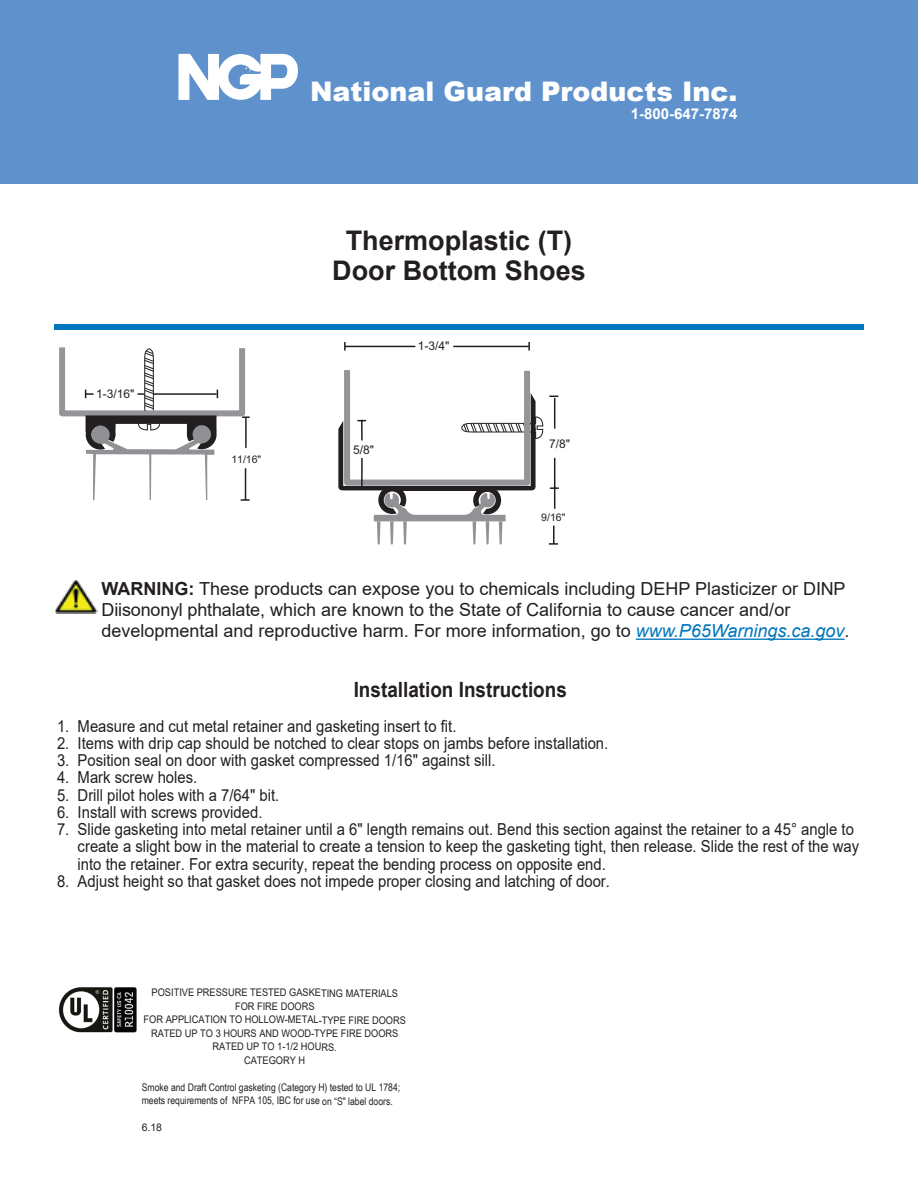
<style>
.page{position:relative;width:918px;height:1188px;background:#fff}
.page>*{position:absolute;margin:0;border:0;box-sizing:border-box;transform-origin:0 0}
.t1{font:700 27px/30px "Arial";color:#231f20;text-align:center}
.t2{font:900 27px "Arial";color:#fff}
.t3{font:700 21px "Arial";color:#231f20;scale:.9 1}
.t4{font:18px/21px "Arial";color:#231f20}
.t5{font:16.5px/17.2px "Arial";color:#231f20;scale:.9 1}
.t6{font:700 15px "Arial";color:#fff}
.t7{font:12px "Arial";color:#231f20}
.t8{font:10.5px/13.5px "Arial";letter-spacing:-.005em;color:#231f20;text-align:center;scale:.88 1}
.t9{font:10.5px/13.5px "Arial Narrow";letter-spacing:-.005em;color:#231f20}
.t10{font:10.5px "Arial";letter-spacing:-.005em;color:#231f20}
.s1{font-weight:700}
.s2{font-style:italic;color:#0076be}
</style>
<div class="page">
<div style="left:0;top:0;width:918px;height:184px;background:#5f92cd"></div>
<svg style="left:178px;top:54px;width:120px;height:46px"></svg>
<div style="left:54px;top:324px;width:810px;height:6px;background:#0076be"></div>
<img style="left:58px;top:987px;width:79px;height:46px">
<svg style="left:344px;top:342px;width:2px;height:9px"></svg>
<svg style="left:528px;top:342px;width:2px;height:9px"></svg>
<hr style="left:453px;top:346px;width:75px;height:1px;background:#231f20">
<hr style="left:345px;top:346px;width:70px;height:1px;background:#231f20">
<svg style="left:338px;top:370px;width:221px;height:175px"></svg>
<svg style="left:59px;top:347px;width:191px;height:154px"></svg>
<hr style="left:245px;top:468px;width:1px;height:32px;background:#231f20">
<img style="left:55px;top:580px;width:42px;height:33px">
<hr style="left:636px;top:639px;width:209px;height:1px;background:#0076be">
<h1 class="t2" style="left:310px;top:72px;width:429px">National Guard Products Inc.</h1>
<p class="t6" style="left:631px;top:103px;width:108px">1-800-647-7874</p>
<h1 class="t1" style="left:332px;top:225px;width:255px">Thermoplastic (T)<br>Door Bottom Shoes</h1>
<p class="t7" style="left:96px;top:386px;width:40px">1-3/16"</p>
<p class="t10" style="left:231px;top:452px;width:31px">11/16"</p>
<p class="t7" style="left:353px;top:442px;width:22px">5/8"</p>
<p class="t7" style="left:418px;top:338px;width:33px">1-3/4"</p>
<p class="t7" style="left:549px;top:436px;width:22px">7/8"</p>
<p class="t10" style="left:541px;top:511px;width:26px">9/16"</p>
<p class="t4" style="left:102px;top:578px;width:750px"><span class="s1">WARNING:</span> These products can expose you to chemicals including DEHP Plasticizer or DINP<br>Diisononyl phthalate, which are known to the State of California to cause cancer and/or developmental and reproductive harm. For more information, go to <span class="s2">www.P65Warnings.ca.gov</span>.</p>
<p class="t3" style="left:354px;top:675px;width:238px">Installation Instructions</p>
<p class="t5" style="left:57px;top:717px;width:445px">1. Measure and cut metal retainer and gasketing insert to fit.</p>
<p class="t5" style="left:57px;top:734px;width:614px">2. Items with drip cap should be notched to clear stops on jambs before installation.</p>
<p class="t5" style="left:57px;top:752px;width:489px">3. Position seal on door with gasket compressed 1/16" against sill.</p>
<p class="t5" style="left:57px;top:769px;width:157px">4. Mark screw holes.</p>
<p class="t5" style="left:57px;top:786px;width:249px">5. Drill pilot holes with a 7/64" bit.</p>
<p class="t5" style="left:57px;top:803px;width:230px">6. Install with screws provided.</p>
<p class="t5" style="left:78px;top:821px;width:870px;text-indent:-21px">7. Slide gasketing into metal retainer until a 6" length remains out. Bend this section against the retainer to a 45° angle to create a slight bow in the material to create a tension to keep the gasketing tight, then release. Slide the rest of the way into the retainer. For extra security, repeat the bending process on opposite end.</p>
<p class="t5" style="left:57px;top:872px;width:616px">8. Adjust height so that gasket does not impede proper closing and latching of door.</p>
<p class="t8" style="left:144px;top:986px;width:300px">POSITIVE PRESSURE TESTED GASKETING MATERIALS<br>FOR FIRE DOORS<br>FOR APPLICATION TO HOLLOW-METAL-TYPE FIRE DOORS<br>RATED UP TO 3 HOURS AND WOOD-TYPE FIRE DOORS<br>RATED UP TO 1-1/2 HOURS.<br>CATEGORY H</p>
<p class="t9" style="left:142px;top:1080px;width:260px">Smoke and Draft Control gasketing (Category H) tested to UL 1784; meets requirements of NFPA 105, IBC for use on “S" label doors.</p>
<p class="t10" style="left:142px;top:1120px;width:22px">6.18</p>
</div>
